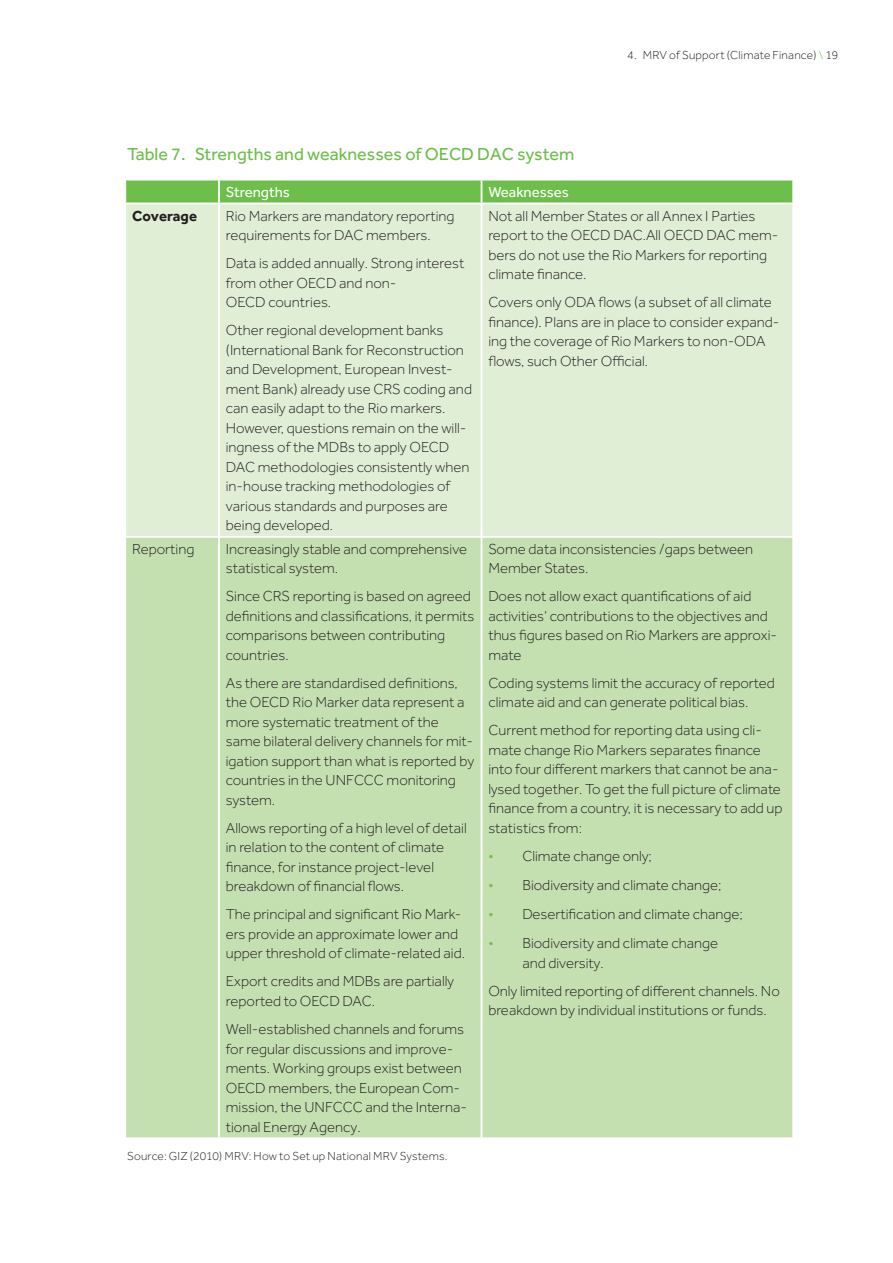
<style>
.page{position:relative;width:893px;height:1263px;background:#fff}
.page>*{position:absolute;margin:0;border:0;box-sizing:border-box;transform-origin:0 0}
.t1{font:18px "Effra";color:#6dbe4b}
.t2{font:300 15px/19.5px "Effra";color:#231f20}
.t3{font:15px "Effra";color:#fff}
.t4{font:700 15px "Effra";color:#231f20}
.t5{font:300 12px "Effra";letter-spacing:.015em;color:#231f20}
.s1{color:#6dbe4b}
</style>
<div class="page">
<div style="left:126px;top:204px;width:666px;height:332px;background:#dfeed5"></div>
<div style="left:126px;top:538px;width:666px;height:599px;background:#c4e0b1"></div>
<div style="left:126px;top:181px;width:666px;height:21px;background:#6dbe4b"></div>
<hr style="left:218px;top:204px;width:2px;height:332px;background:#fff">
<hr style="left:481px;top:204px;width:1px;height:332px;background:#fff">
<hr style="left:218px;top:538px;width:2px;height:599px;background:#fff">
<hr style="left:481px;top:538px;width:1px;height:599px;background:#fff">
<p class="t5" style="left:627px;top:48px;width:212px">4. MRV of Support (Climate Finance) <span class="s1">\</span> 19</p>
<p class="t1" style="left:127px;top:144px;width:449px">Table 7. Strengths and weaknesses of OECD DAC system</p>
<p class="t3" style="left:226px;top:183px;width:66px">Strengths</p>
<p class="t3" style="left:488px;top:183px;width:82px">Weaknesses</p>
<p class="t4" style="left:132px;top:206px;width:66px">Coverage</p>
<p class="t2" style="left:226px;top:206px;width:230px">Rio Markers are mandatory reporting requirements for DAC members.</p>
<p class="t2" style="left:226px;top:253px;width:240px">Data is added annually. Strong interest from other OECD and non-<br>OECD countries.</p>
<p class="t2" style="left:226px;top:320px;width:248px">Other regional development banks (International Bank for Reconstruction and Development, European Invest&shy;ment Bank) already use CRS coding and can easily adapt to the Rio markers.<br>However, questions remain on the will&shy;ingness of the MDBs to apply OECD DAC methodologies consistently when in-house tracking methodologies of various standards and purposes are being developed.</p>
<p class="t2" style="left:488px;top:206px;width:292px">Not all Member States or all Annex I Parties report to the OECD DAC.All OECD DAC mem&shy;bers do not use the Rio Markers for reporting climate finance.</p>
<p class="t2" style="left:488px;top:292px;width:293px">Covers only ODA flows (a subset of all climate finance). Plans are in place to consider expand&shy;ing the coverage of Rio Markers to non-ODA flows, such Other Official.</p>
<p class="t2" style="left:132px;top:539px;width:64px">Reporting</p>
<p class="t2" style="left:226px;top:539px;width:243px">Increasingly stable and comprehensive statistical system.</p>
<p class="t2" style="left:226px;top:587px;width:250px">Since CRS reporting is based on agreed definitions and classifications, it permits comparisons between contributing countries.</p>
<p class="t2" style="left:226px;top:673px;width:250px">As there are standardised definitions, the OECD Rio Marker data represent a more systematic treatment of the same bilateral delivery channels for mit&shy;igation support than what is reported by countries in the UNFCCC monitoring system.</p>
<p class="t2" style="left:226px;top:818px;width:243px">Allows reporting of a high level of detail in relation to the content of climate finance, for instance project-level breakdown of financial flows.</p>
<p class="t2" style="left:226px;top:905px;width:241px">The principal and significant Rio Mark&shy;ers provide an approximate lower and upper threshold of climate-related aid.</p>
<p class="t2" style="left:226px;top:972px;width:230px">Export credits and MDBs are partially reported to OECD DAC.</p>
<p class="t2" style="left:226px;top:1019px;width:243px">Well-established channels and forums for regular discussions and improve&shy;ments. Working groups exist between OECD members, the European Com&shy;mission, the UNFCCC and the Interna&shy;tional Energy Agency.</p>
<p class="t5" style="left:127px;top:1149px;width:322px">Source: GIZ (2010) MRV: How to Set up National MRV Systems.</p>
<p class="t2" style="left:488px;top:539px;width:266px">Some data inconsistencies /gaps between<br>Member States.</p>
<p class="t2" style="left:488px;top:587px;width:290px">Does not allow exact quantifications of aid activities’ contributions to the objectives and thus figures based on Rio Markers are approxi&shy;mate</p>
<p class="t2" style="left:488px;top:673px;width:288px">Coding systems limit the accuracy of reported climate aid and can generate political bias.</p>
<p class="t2" style="left:488px;top:721px;width:296px">Current method for reporting data using cli&shy;mate change Rio Markers separates finance into four different markers that cannot be ana&shy;lysed together. To get the full picture of climate finance from a country, it is necessary to add up statistics from:</p>
<p class="t2" style="left:488px;top:846px;width:165px"><span class="s1">•</span> Climate change only;</p>
<p class="t2" style="left:488px;top:875px;width:235px"><span class="s1">•</span> Biodiversity and climate change;</p>
<p class="t2" style="left:488px;top:904px;width:256px"><span class="s1">•</span> Desertification and climate change;</p>
<p class="t2" style="left:522px;top:933px;width:197px;text-indent:-34px"><span class="s1">•</span> Biodiversity and climate change and diversity.</p>
<p class="t2" style="left:488px;top:981px;width:293px">Only limited reporting of different channels. No breakdown by individual institutions or funds.</p>
</div>
